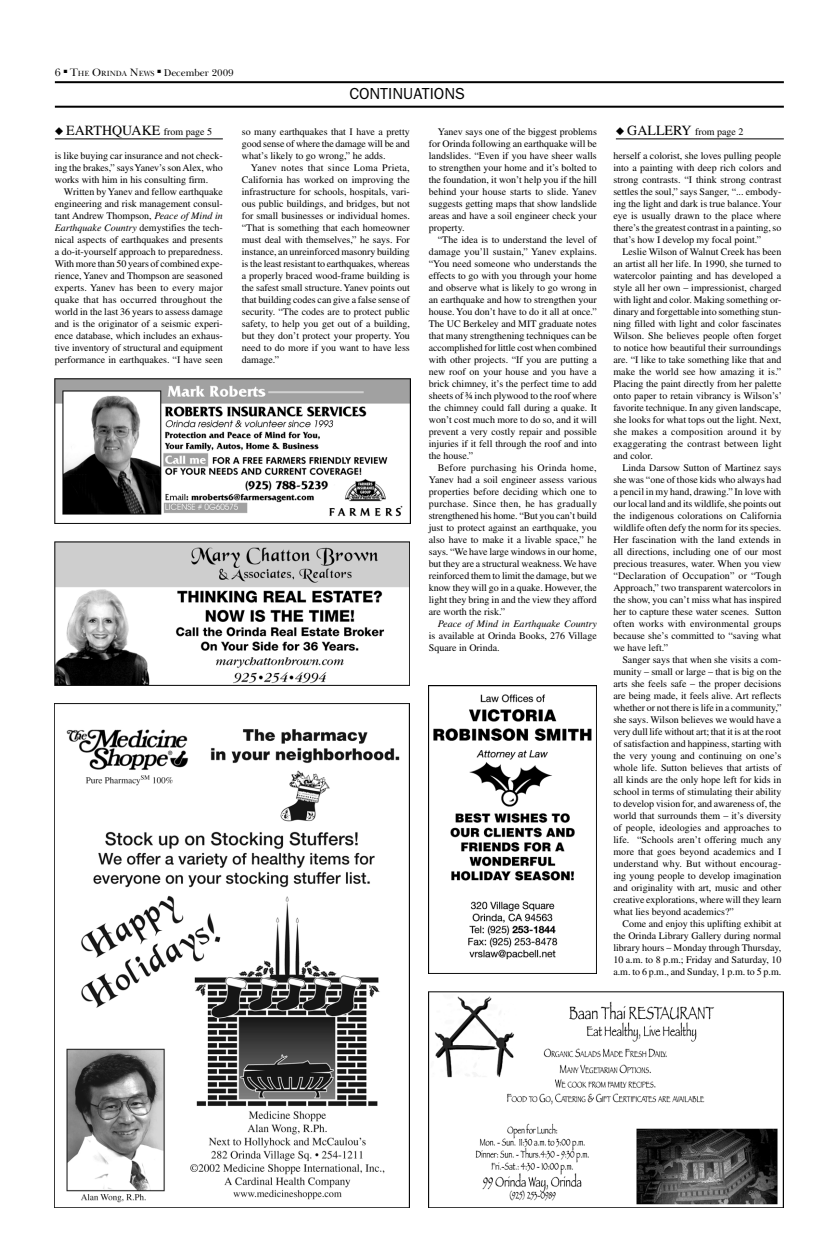
<style>
.page{position:relative;width:819px;height:1260px;background:#fff}
.page>*{position:absolute;margin:0;border:0;box-sizing:border-box;transform-origin:0 0}
.t1{font:16px "Franklin Gothic Book E";color:#000}
.t2{font:14px "Times";color:#000}
.t3{font:10px/12px "Times";color:#000;text-align:justify}
.t4{font:italic 10px "Times";color:#000}
.t5{font:10px "New Baskerville IT Cby BT";color:#000}
.s1{font-size:11px}
.s2{font-size:7.7px}
.s3{font-style:italic}
</style>
<div class="page">
<hr style="left:55px;top:81px;width:729px;height:2px;background:#000">
<hr style="left:55px;top:106px;width:729px;height:2px;background:#000">
<img style="left:429px;top:991px;width:355px;height:216px">
<img style="left:55px;top:379px;width:355px;height:144px">
<img style="left:55px;top:541px;width:355px;height:144px">
<img style="left:55px;top:703px;width:355px;height:504px">
<img style="left:429px;top:685px;width:168px;height:288px">
<hr style="left:616px;top:138px;width:168px;height:1px;background:#000">
<hr style="left:55px;top:138px;width:168px;height:1px;background:#000">
<p class="t5" style="left:55px;top:66px;width:180px"><span class="s1">6</span> ■ <span class="s1">T</span><span class="s2">HE</span> <span class="s1">O</span><span class="s2">RINDA</span> <span class="s1">N</span><span class="s2">EWS</span> ■ December 2009</p>
<h1 class="t1" style="left:349px;top:83px;width:10px">CONTINUATIONS</h1>
<h2 class="t2" style="left:55px;top:122px;width:22px">◆ earthquake</h2>
<p class="t3" style="left:164px;top:125px;width:50px">from page 5</p>
<p class="t3" style="left:242px;top:126px;width:170px">so many earthquakes that I have a pretty good sense of where the damage will be and what’s likely to go wrong,” he adds.</p>
<p class="t3" style="left:242px;top:162px;width:170px;text-indent:9px">Yanev notes that since Loma Prieta, California has worked on improving the infrastructure for schools, hospitals, vari&shy;ous public buildings, and bridges, but not for small businesses or individual homes. “That is something that each homeowner must deal with themselves,” he says. For instance, an unreinforced masonry building is the least resistant to earthquakes, whereas a properly braced wood-frame building is the safest small structure. Yanev points out that building codes can give a false sense of security. “The codes are to protect public safety, to help you get out of a building, but they don’t protect your property. You need to do more if you want to have less damage.”</p>
<p class="t3" style="left:55px;top:150px;width:170px">is like buying car insurance and not check&shy;ing the brakes,” says Yanev’s son Alex, who works with him in his consulting firm.</p>
<p class="t3" style="left:55px;top:186px;width:170px;text-indent:9px">Written by Yanev and fellow earthquake engineering and risk management consul&shy;tant Andrew Thompson, <span class="s3">Peace of Mind in Earthquake Country</span> demystifies the tech&shy;nical aspects of earthquakes and presents a do-it-yourself approach to preparedness.<br>With more than 50 years of combined expe&shy;rience, Yanev and Thompson are seasoned experts. Yanev has been to every major quake that has occurred throughout the world in the last 36 years to assess damage and is the originator of a seismic experi&shy;ence database, which includes an exhaus&shy;tive inventory of structural and equipment performance in earthquakes. “I have seen</p>
<p class="t3" style="left:429px;top:126px;width:170px;text-indent:9px">Yanev says one of the biggest problems for Orinda following an earthquake will be landslides. “Even if you have sheer walls to strengthen your home and it’s bolted to the foundation, it won’t help you if the hill behind your house starts to slide. Yanev suggests getting maps that show landslide areas and have a soil engineer check your property.</p>
<p class="t3" style="left:429px;top:234px;width:170px;text-indent:9px">“The idea is to understand the level of damage you’ll sustain,” Yanev explains. “You need someone who understands the effects to go with you through your home and observe what is likely to go wrong in an earthquake and how to strengthen your house. You don’t have to do it all at once.” The UC Berkeley and MIT graduate notes that many strengthening techniques can be accomplished for little cost when combined with other projects. “If you are putting a new roof on your house and you have a brick chimney, it’s the perfect time to add sheets of ¾ inch plywood to the roof where the chimney could fall during a quake. It won’t cost much more to do so, and it will prevent a very costly repair and possible injuries if it fell through the roof and into the house.”</p>
<p class="t3" style="left:429px;top:462px;width:170px;text-indent:9px">Before purchasing his Orinda home, Yanev had a soil engineer assess various properties before deciding which one to purchase. Since then, he has gradually strengthened his home. “But you can’t build just to protect against an earthquake, you also have to make it a livable space,” he says. “We have large windows in our home, but they are a structural weakness. We have reinforced them to limit the damage, but we know they will go in a quake. However, the light they bring in and the view they afford are worth the risk.”</p>
<p class="t4" style="left:438px;top:619px;width:161px">Peace of Mind in Earthquake Country</p>
<p class="t3" style="left:429px;top:630px;width:169px">is available at Orinda Books, 276 Village<br>Square in Orinda.</p>
<h2 class="t2" style="left:616px;top:122px;width:32px">◆ Gallery</h2>
<p class="t3" style="left:695px;top:125px;width:50px">from page 2</p>
<p class="t3" style="left:613px;top:150px;width:170px">herself a colorist, she loves pulling people into a painting with deep rich colors and strong contrasts. “I think strong contrast settles the soul,” says Sanger, “... embody&shy;ing the light and dark is true balance. Your eye is usually drawn to the place where there’s the greatest contrast in a painting, so that’s how I develop my focal point.”</p>
<p class="t3" style="left:613px;top:246px;width:170px;text-indent:9px">Leslie Wilson of Walnut Creek has been an artist all her life. In 1990, she turned to watercolor painting and has developed a style all her own – impressionist, charged with light and color. Making something or&shy;dinary and forgettable into something stun&shy;ning filled with light and color fascinates Wilson. She believes people often forget to notice how beautiful their surroundings are. “I like to take something like that and make the world see how amazing it is.” Placing the paint directly from her palette onto paper to retain vibrancy is Wilson’s’ favorite technique. In any given landscape, she looks for what tops out the light. Next, she makes a composition around it by exaggerating the contrast between light and color.</p>
<p class="t3" style="left:613px;top:462px;width:170px;text-indent:9px">Linda Darsow Sutton of Martinez says she was “one of those kids who always had a pencil in my hand, drawing.” In love with our local land and its wildlife, she points out the indigenous colorations on California wildlife often defy the norm for its species.<br>Her fascination with the land extends in all directions, including one of our most precious treasures, water. When you view “Declaration of Occupation” or “Tough Approach,” two transparent watercolors in the show, you can’t miss what has inspired her to capture these water scenes. Sutton often works with environmental groups because she’s committed to “saving what we have left.”</p>
<p class="t3" style="left:613px;top:654px;width:170px;text-indent:9px">Sanger says that when she visits a com&shy;munity – small or large – that is big on the arts she feels safe – the proper decisions are being made, it feels alive. Art reflects whether or not there is life in a community,” she says. Wilson believes we would have a very dull life without art; that it is at the root of satisfaction and happiness, starting with the very young and continuing on one’s whole life. Sutton believes that artists of all kinds are the only hope left for kids in school in terms of stimulating their ability to develop vision for, and awareness of, the world that surrounds them – it’s diversity of people, ideologies and approaches to life. “Schools aren’t offering much any more that goes beyond academics and I understand why. But without encourag&shy;ing young people to develop imagination and originality with art, music and other creative explorations, where will they learn what lies beyond academics?”</p>
<p class="t3" style="left:613px;top:918px;width:170px;text-indent:9px">Come and enjoy this uplifting exhibit at the Orinda Library Gallery during normal library hours – Monday through Thursday, 10 a.m. to 8 p.m.; Friday and Saturday, 10 a.m. to 6 p.m., and Sunday, 1 p.m. to 5 p.m.</p>
</div>
